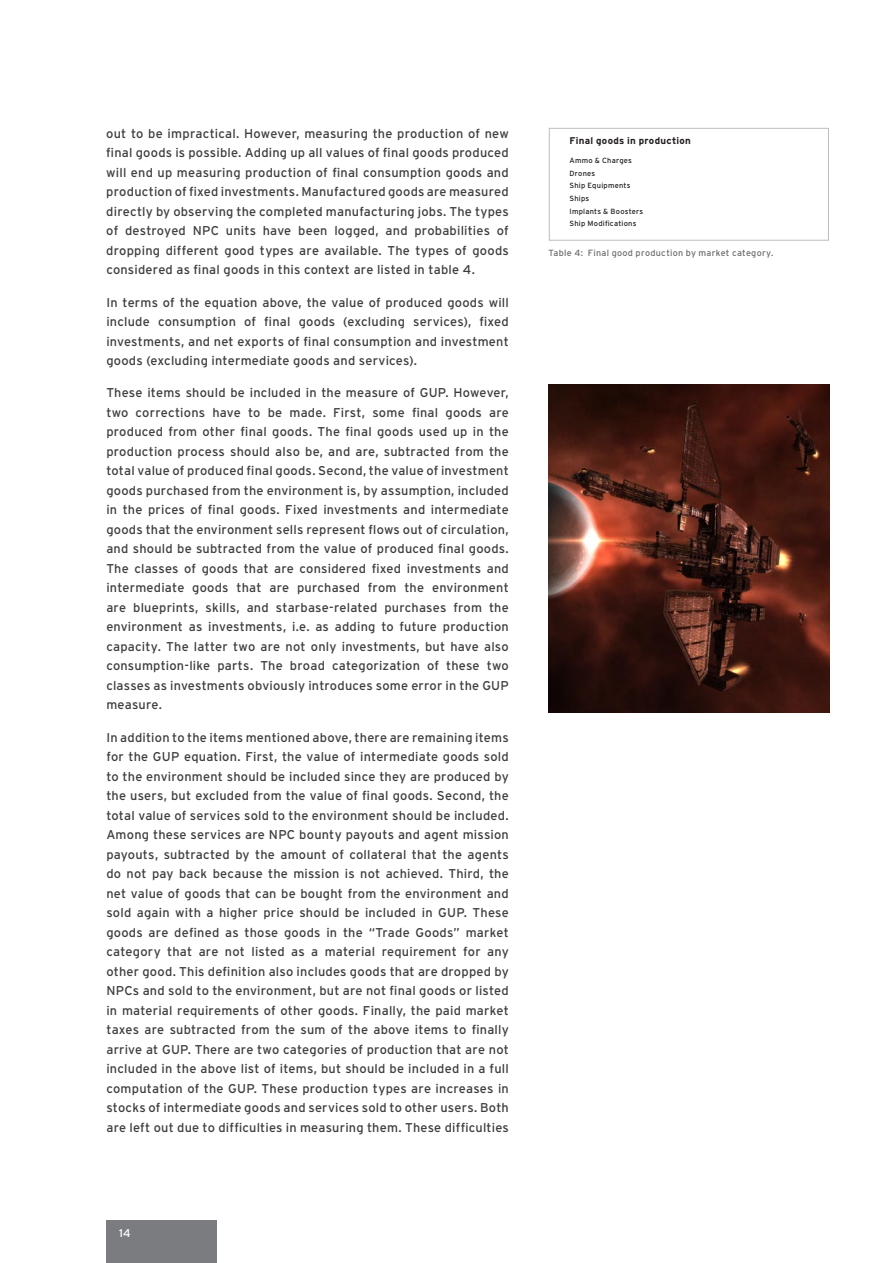
<style>
.page{position:relative;width:893px;height:1263px;background:#fff}
.page>*{position:absolute;margin:0;border:0;box-sizing:border-box;transform-origin:0 0}
.t1{font:12.75px/19.5px "Interstate";letter-spacing:.02em;color:#3e3e3f;text-align:justify}
.t2{font:11.25px "Interstate";color:#fff}
.t3{font:700 9.75px "Interstate";letter-spacing:.03em;color:#231f20}
.t4{font:9px "Interstate";letter-spacing:.03em;color:#6c6d70}
.t5{font:7.5px "Interstate";letter-spacing:.03em;color:#231f20}
</style>
<div class="page">
<div style="left:106px;top:1220px;width:111px;height:43px;background:#7a7c7f"></div>
<div style="left:549px;top:128px;width:280px;height:112px;border:1px solid #bcbdc0"></div>
<img style="left:549px;top:384px;width:280px;height:329px">
<p class="t1" style="left:106px;top:124px;width:404px">out to be impractical. H owever, measuring the production of new final goods is possible. Adding up all values of final goods produced will end up measuring production of final consumption goods and production of fixed investments. Manufactured goods are measured directly by observing the completed manufacturing jobs. The types of destroyed NPC</p>
<p class="t1" style="left:106px;top:221px;width:404px;text-indent:120px">units have been logged, and probabilities of dropping different good types are available. The types of goods considered as final goods in this context are listed in table 4.</p>
<p class="t1" style="left:106px;top:292px;width:404px">I n terms of the equation above, the value of produced goods will include consumption of final goods (excluding services), fixed investments, and net exports of final consumption and investment goods (excluding intermediate goods and services).</p>
<p class="t1" style="left:106px;top:383px;width:323px">These items should be included in the measure of GUP</p>
<p class="t1" style="left:106px;top:383px;width:404px;text-align:left;text-indent:339px">. H owever, two corrections have to be made. First, some final goods are produced from other final goods. The final goods used up in the production process should also be, and are, subtracted from the total value of produced final goods. Second, the value of investment goods purchased from the environment is, by assumption, included in the prices of final goods. Fixed investments and intermediate goods that the environment sells represent flows out of circulation, and should be subtracted from the value of produced final goods.<br>The classes of goods that are considered fixed investments and intermediate goods that are purchased from the environment are blueprints, skills, and starbase-related purchases from the environment as investments, i.e. as adding to future production capacity. The latter two are not only investments, but have also consumption-like parts. The broad categorization of these two classes as investments obviously introduces some error in the GUP measure.</p>
<p class="t1" style="left:106px;top:727px;width:404px">I n addition to the items mentioned above, there are remaining items for the GUP</p>
<p class="t1" style="left:106px;top:747px;width:404px;text-indent:78px">equation. First, the value of intermediate goods sold to the environment should be included since they are produced by the users, but excluded from the value of final goods. Second, the total value of services sold to the environment should be included.<br>Among these services are NPC</p>
<p class="t1" style="left:106px;top:825px;width:404px;text-indent:193px">bounty payouts and agent mission payouts, subtracted by the amount of collateral that the agents do not pay back because the mission is not achieved. Third, the net value of goods that can be bought from the environment and sold again with a higher price should be included in GUP</p>
<p class="t1" style="left:106px;top:903px;width:404px;text-indent:357px">. These goods are defined as those goods in the “Trade Goods” market category that are not listed as a material requirement for any other good. This definition also includes goods that are dropped by NPC</p>
<p class="t1" style="left:106px;top:981px;width:404px;text-indent:27px">s and sold to the environment, but are not final goods or listed in material requirements of other goods. Finally, the paid market taxes are subtracted from the sum of the above items to finally arrive at GUP</p>
<p class="t1" style="left:106px;top:1039px;width:404px;text-indent:81px">. There are two categories of production that are not included in the above list of items, but should be included in a full computation of the GUP</p>
<p class="t1" style="left:106px;top:1078px;width:404px;text-indent:147px">. These production types are increases in stocks of intermediate goods and services sold to other users. Both are left out due to difficulties in measuring them. These difficulties</p>
<p class="t2" style="left:119px;top:1226px;width:13px">14</p>
<p class="t3" style="left:554px;top:135px;width:138px">Final goods in production</p>
<p class="t5" style="left:549px;top:156px;width:14px">A</p>
<p class="t5" style="left:575px;top:156px;width:58px">mmo &amp; Charges</p>
<p class="t5" style="left:549px;top:169px;width:14px">D</p>
<p class="t5" style="left:575px;top:169px;width:22px">rones</p>
<p class="t5" style="left:549px;top:182px;width:14px">S</p>
<p class="t5" style="left:574px;top:182px;width:58px">hip Equipments</p>
<p class="t5" style="left:549px;top:194px;width:14px">S</p>
<p class="t5" style="left:574px;top:194px;width:16px">hips</p>
<p class="t5" style="left:549px;top:207px;width:13px">I</p>
<p class="t5" style="left:572px;top:207px;width:73px">mplants &amp; Boosters</p>
<p class="t5" style="left:549px;top:219px;width:14px">S</p>
<p class="t5" style="left:574px;top:219px;width:64px">hip M odifications</p>
<p class="t4" style="left:549px;top:248px;width:226px">Table 4: Final good production by market category.</p>
</div>
